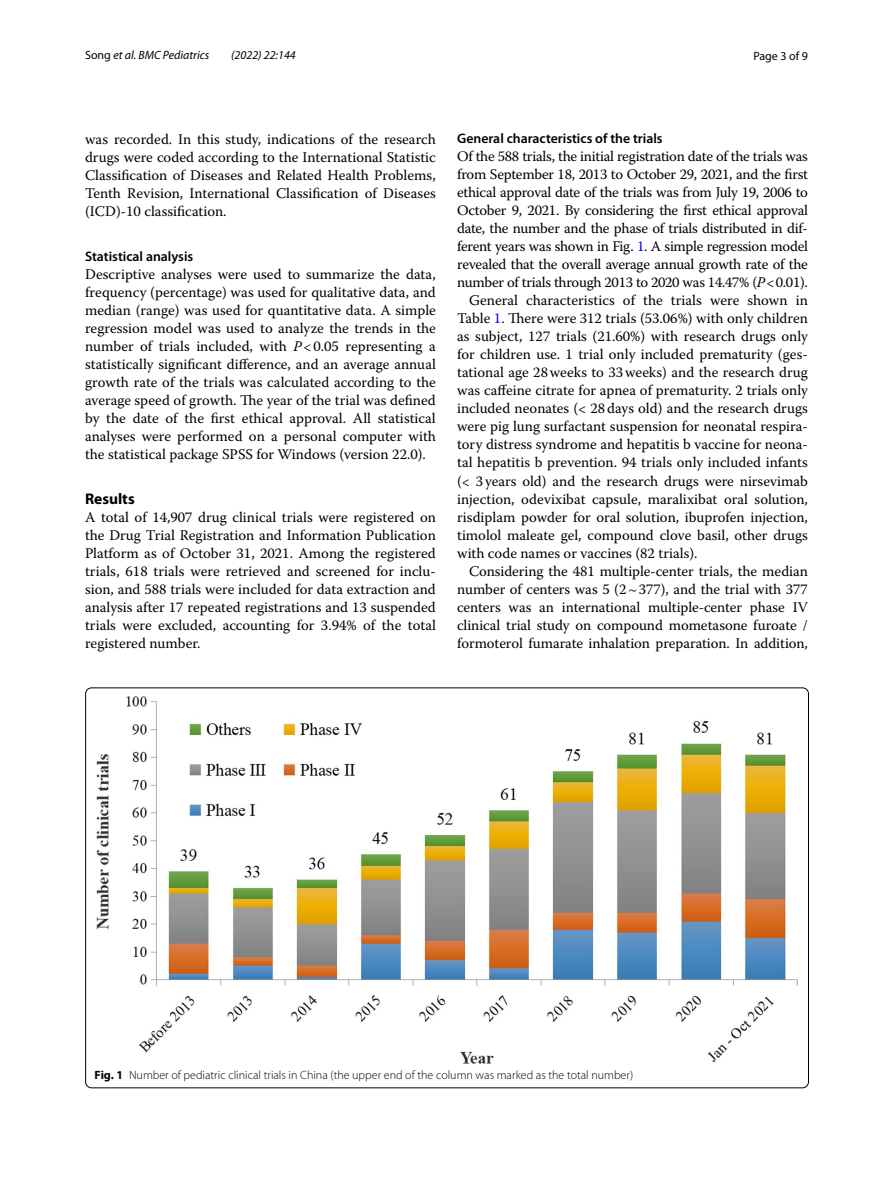
<style>
.page{position:relative;width:893px;height:1187px;background:#fff}
.page>*{position:absolute;margin:0;border:0;box-sizing:border-box;transform-origin:0 0}
.t1{font:700 15.45px "Myriad Pro";color:#000}
.t2{font:14.7px/18px "Warnock Pro";color:#000;text-align:justify}
.t3{font:14.7px "Warnock Pro";letter-spacing:-.02em;color:#000}
.t4{font:600 13.8px "Myriad Pro";color:#000}
.t5{font:300 12px "Myriad Pro";color:#000}
.t6{font:italic 12px "Myriad Pro";color:#000}
.t7{font:12px "Myriad Pro";color:#000}
.s1{font-style:normal}
.s2{font-style:italic}
.s3{color:#00f}
.s4{font-weight:700}
</style>
<div class="page">
<img style="left:97px;top:696px;width:700px;height:367px">
<p class="t6" style="left:85px;top:48px;width:126px"><span class="s1">Song</span> et al. BMC Pediatrics</p>
<p class="t6" style="left:231px;top:48px;width:66px">(2022) 22:144</p>
<p class="t7" style="left:753px;top:48px;width:56px">Page 3 of 9</p>
<p class="t2" style="left:85px;top:130px;width:352px">was recorded. In this study, indications of the research drugs were coded according to the International Statistic Classification of Diseases and Related Health Problems, Tenth Revision, International Classification of Diseases (ICD)-10 classification.</p>
<p class="t4" style="left:85px;top:247px;width:110px">Statistical analysis</p>
<p class="t2" style="left:85px;top:264px;width:352px">Descriptive analyses were used to summarize the data, frequency (percentage) was used for qualitative data, and median (range) was used for quantitative data. A simple regression model was used to analyze the trends in the number of trials included, with <span class="s2">P</span>&lt;0.05 representing a statistically significant difference, and an average annual growth rate of the trials was calculated according to the average speed of growth. The year of the trial was defined by the date of the first ethical approval. All statistical analyses were performed on a personal computer with the statistical package SPSS for Windows (version 22.0).</p>
<p class="t1" style="left:85px;top:488px;width:51px">Results</p>
<p class="t2" style="left:85px;top:507px;width:352px">A total of 14,907 drug clinical trials were registered on the Drug Trial Registration and Information Publication Platform as of October 31, 2021. Among the registered trials, 618 trials were retrieved and screened for inclu&shy;sion, and 588 trials were included for data extraction and analysis after 17 repeated registrations and 13 suspended trials were excluded, accounting for 3.94% of the total registered number.</p>
<p class="t4" style="left:457px;top:130px;width:207px">General characteristics of the trials</p>
<p class="t3" style="left:457px;top:148px;width:352px">Of the 588 trials, the initial registration date of the trials was</p>
<p class="t3" style="left:457px;top:166px;width:352px">from September 18, 2013 to October 29, 2021, and the first</p>
<p class="t3" style="left:457px;top:184px;width:352px">ethical approval date of the trials was from July 19, 2006 to</p>
<p class="t3" style="left:457px;top:202px;width:352px">October 9, 2021. By considering the first ethical approval</p>
<p class="t3" style="left:457px;top:220px;width:352px">date, the number and the phase of trials distributed in dif-</p>
<p class="t3" style="left:457px;top:238px;width:352px">ferent years was shown in Fig. <span class="s3">1</span>. A simple regression model</p>
<p class="t3" style="left:457px;top:256px;width:352px">revealed that the overall average annual growth rate of the</p>
<p class="t3" style="left:457px;top:274px;width:352px">number of trials through 2013 to 2020 was 14.47% (<span class="s2">P</span>&lt;0.01).</p>
<p class="t2" style="left:469px;top:291px;width:340px">General characteristics of the trials were shown in</p>
<p class="t2" style="left:457px;top:309px;width:352px">Table <span class="s3">1</span>. There were 312 trials (53.06%) with only children</p>
<p class="t2" style="left:457px;top:327px;width:352px">as subject, 127 trials (21.60%) with research drugs only</p>
<p class="t2" style="left:457px;top:345px;width:352px">for children use. 1 trial only included prematurity (ges-</p>
<p class="t2" style="left:457px;top:363px;width:352px">tational age 28weeks to 33weeks) and the research drug</p>
<p class="t2" style="left:457px;top:381px;width:352px">was caffeine citrate for apnea of prematurity. 2 trials only</p>
<p class="t2" style="left:457px;top:399px;width:352px">included neonates (&lt; 28days old) and the research drugs</p>
<p class="t2" style="left:457px;top:417px;width:352px">were pig lung surfactant suspension for neonatal respira-</p>
<p class="t2" style="left:457px;top:435px;width:352px">tory distress syndrome and hepatitis b vaccine for neona-</p>
<p class="t2" style="left:457px;top:453px;width:352px">tal hepatitis b prevention. 94 trials only included infants</p>
<p class="t2" style="left:457px;top:471px;width:352px">(&lt; 3years old) and the research drugs were nirsevimab</p>
<p class="t2" style="left:457px;top:489px;width:352px">injection, odevixibat capsule, maralixibat oral solution,</p>
<p class="t2" style="left:457px;top:507px;width:352px">risdiplam powder for oral solution, ibuprofen injection,</p>
<p class="t2" style="left:457px;top:525px;width:352px">timolol maleate gel, compound clove basil, other drugs</p>
<p class="t2" style="left:457px;top:543px;width:242px">with code names or vaccines (82 trials).</p>
<p class="t2" style="left:469px;top:561px;width:340px">Considering the 481 multiple-center trials, the median</p>
<p class="t2" style="left:457px;top:579px;width:352px">number of centers was 5 (2~377), and the trial with 377</p>
<p class="t2" style="left:457px;top:597px;width:352px">centers was an international multiple-center phase IV</p>
<p class="t2" style="left:457px;top:615px;width:352px">clinical trial study on compound mometasone furoate /</p>
<p class="t2" style="left:457px;top:633px;width:352px">formoterol fumarate inhalation preparation. In addition,</p>
<p class="t5" style="left:95px;top:1067px;width:540px"><span class="s4">Fig. 1</span> Number of pediatric clinical trials in China (the upper end of the column was marked as the total number)</p>
</div>
